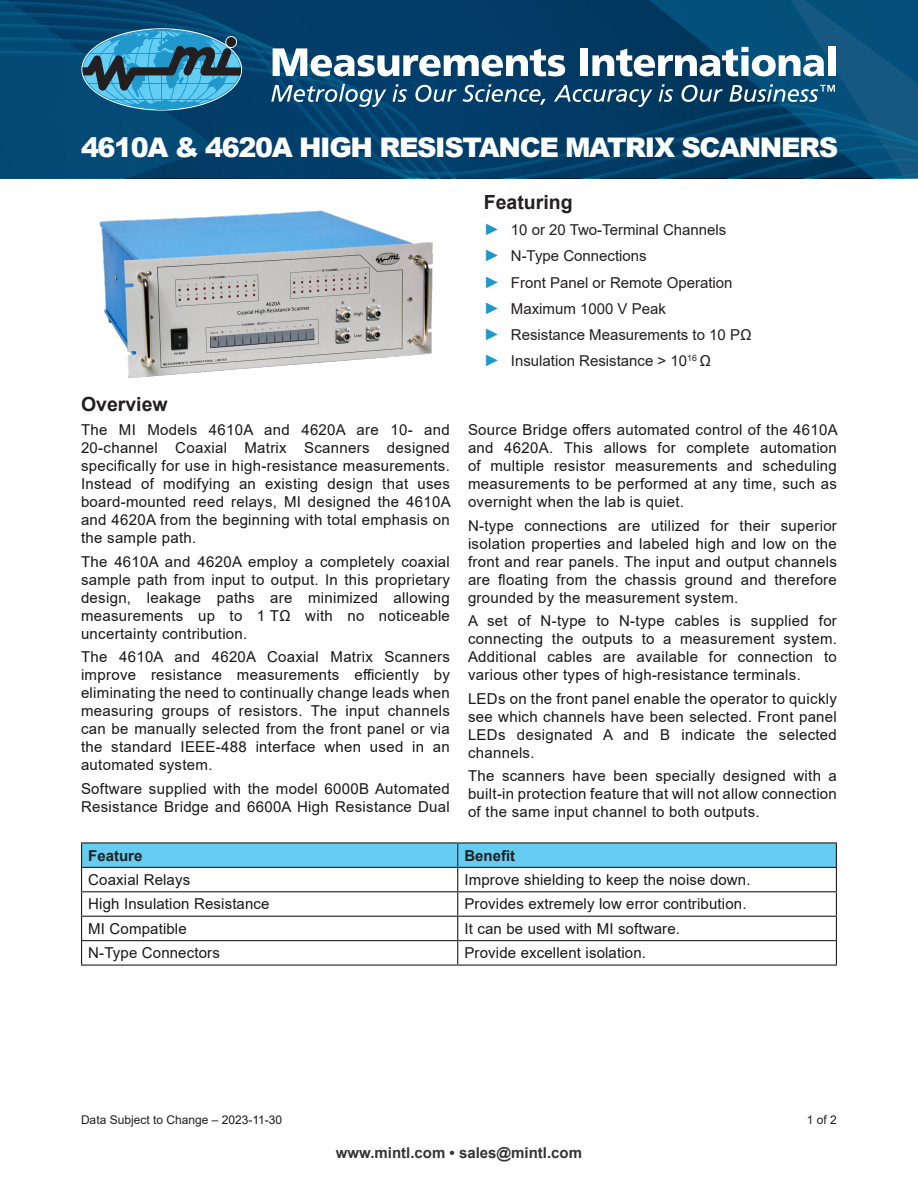
<style>
.page{position:relative;width:918px;height:1188px;background:#fff}
.page>*{position:absolute;margin:0;border:0;box-sizing:border-box;transform-origin:0 0}
.t1{font:900 27px "Arial";letter-spacing:-.05em;color:#fff}
.t2{font:700 19.5px "Arial";color:#231f20}
.t3{font:15px/18px "Arial";letter-spacing:.02em;color:#191718;text-align:justify}
.t4{font:15px "Arial";color:#231f20}
.t5{font:700 15px "Arial";color:#353434}
.t6{font:700 15px "Arial";color:#231f20}
.t7{font:12px "Arial";color:#231f20}
.s1{font-size:16.5px;color:#2198ca}
.s2{color:#191718}
</style>
<div class="page">
<hr style="left:81px;top:842px;width:377px;height:2px;background:#231f20">
<hr style="left:458px;top:842px;width:379px;height:2px;background:#231f20">
<svg style="left:81px;top:843px;width:756px;height:122px"></svg>
<hr style="left:81px;top:965px;width:377px;height:1px;background:#231f20">
<hr style="left:458px;top:965px;width:379px;height:1px;background:#231f20">
<svg style="left:0;top:0;width:918px;height:178px;background:#04436e"></svg>
<svg style="left:82px;top:29px;width:159px;height:81px;background:#3683a6"></svg>
<svg style="left:273px;top:48px;width:292px;height:28px"></svg>
<div style="left:581px;top:48px;width:7px;height:28px;background:#fff"></div>
<svg style="left:592px;top:47px;width:232px;height:29px"></svg>
<div style="left:828px;top:46px;width:7px;height:30px;background:#fff"></div>
<svg style="left:271px;top:84px;width:115px;height:23px;background:#407193"></svg>
<svg style="left:393px;top:84px;width:14px;height:18px"></svg>
<svg style="left:415px;top:85px;width:42px;height:17px"></svg>
<svg style="left:463px;top:84px;width:83px;height:21px;background:#3d6a8b"></svg>
<svg style="left:554px;top:85px;width:98px;height:22px;background:#376484"></svg>
<svg style="left:659px;top:84px;width:14px;height:18px"></svg>
<svg style="left:682px;top:85px;width:41px;height:17px"></svg>
<svg style="left:729px;top:84px;width:106px;height:18px"></svg>
<img style="left:99px;top:210px;width:334px;height:168px">
<p class="t1" style="left:81px;top:127px;width:759px">4610A &amp; 4620A HIGH RESISTANCE MATRIX SCANNERS</p>
<p class="t2" style="left:81px;top:391px;width:88px">Overview</p>
<p class="t3" style="left:81px;top:421px;width:371px">The MI Models 4610A and 4620A are 10- and 20-channel Coaxial Matrix Scanners designed specifically for use in high-resistance measurements.<br>Instead of modifying an existing design that uses board-mounted reed relays, MI designed the 4610A and 4620A from the beginning with total emphasis on the sample path.</p>
<p class="t3" style="left:81px;top:552px;width:370px">The 4610A and 4620A employ a completely coaxial sample path from input to output. In this proprietary design, leakage paths are minimized allowing measurements up to 1 TΩ with no noticeable uncertainty contribution.</p>
<p class="t3" style="left:81px;top:648px;width:370px">The 4610A and 4620A Coaxial Matrix Scanners improve resistance measurements efficiently by eliminating the need to continually change leads when measuring groups of resistors. The input channels can be manually selected from the front panel or via the standard IEEE-488 interface when used in an automated system.</p>
<p class="t3" style="left:81px;top:779px;width:370px">Software supplied with the model 6000B Automated<br>Resistance Bridge and 6600A High Resistance Dual</p>
<p class="t2" style="left:484px;top:188px;width:90px">Featuring</p>
<p class="t4" style="left:484px;top:219px;width:244px"><span class="s1">►</span> 10 or 20 Two-Terminal Channels</p>
<p class="t4" style="left:484px;top:246px;width:164px"><span class="s1">►</span> N-Type Connections</p>
<p class="t4" style="left:484px;top:272px;width:250px"><span class="s1">►</span> Front Panel or Remote Operation</p>
<p class="t4" style="left:484px;top:298px;width:184px"><span class="s1">►</span> Maximum 1000 V Peak</p>
<p class="t4" style="left:484px;top:324px;width:269px"><span class="s1">►</span> Resistance Measurements to 10 PΩ</p>
<p class="t4" style="left:484px;top:351px;width:229px"><span class="s1">►</span> Insulation Resistance &gt; 10<sup>16</sup> Ω</p>
<p class="t3" style="left:468px;top:421px;width:371px">Source Bridge offers automated control of the 4610A and 4620A. This allows for complete automation of multiple resistor measurements and scheduling measurements to be performed at any time, such as overnight when the lab is quiet.</p>
<p class="t3" style="left:468px;top:516px;width:370px">N-type connections are utilized for their superior isolation properties and labeled high and low on the front and rear panels. The input and output channels are floating from the chassis ground and therefore grounded by the measurement system.</p>
<p class="t3" style="left:468px;top:612px;width:370px">A set of N-type to N-type cables is supplied for connecting the outputs to a measurement system.<br>Additional cables are available for connection to various other types of high-resistance terminals.</p>
<p class="t3" style="left:468px;top:689px;width:370px">LEDs on the front panel enable the operator to quickly see which channels have been selected. Front panel LEDs designated A and B indicate the selected channels.</p>
<p class="t3" style="left:468px;top:767px;width:370px">The scanners have been specially designed with a built-in protection feature that will not allow connection of the same input channel to both outputs.</p>
<p class="t6" style="left:88px;top:845px;width:56px">Feature</p>
<p class="t6" style="left:464px;top:845px;width:52px">Benefit</p>
<p class="t3" style="left:88px;top:871px;width:103px">Coaxial Relays</p>
<p class="t3" style="left:464px;top:871px;width:288px">Improve shielding to keep the noise down.</p>
<p class="t3" style="left:88px;top:895px;width:183px">High Insulation Resistance</p>
<p class="t3" style="left:464px;top:895px;width:284px">Provides extremely low error contribution.</p>
<p class="t3" style="left:88px;top:920px;width:100px">MI Compatible</p>
<p class="t3" style="left:464px;top:920px;width:217px">It can be used with MI software.</p>
<p class="t3" style="left:88px;top:944px;width:133px">N-Type Connectors</p>
<p class="t3" style="left:464px;top:944px;width:183px">Provide excellent isolation.</p>
<p class="t7" style="left:81px;top:1112px;width:203px">Data Subject to Change <span class="s2">– 2023-11-30</span></p>
<p class="t7" style="left:807px;top:1112px;width:32px">1 of 2</p>
<p class="t5" style="left:336px;top:1142px;width:248px">www.mintl.com • sales@mintl.com</p>
</div>
